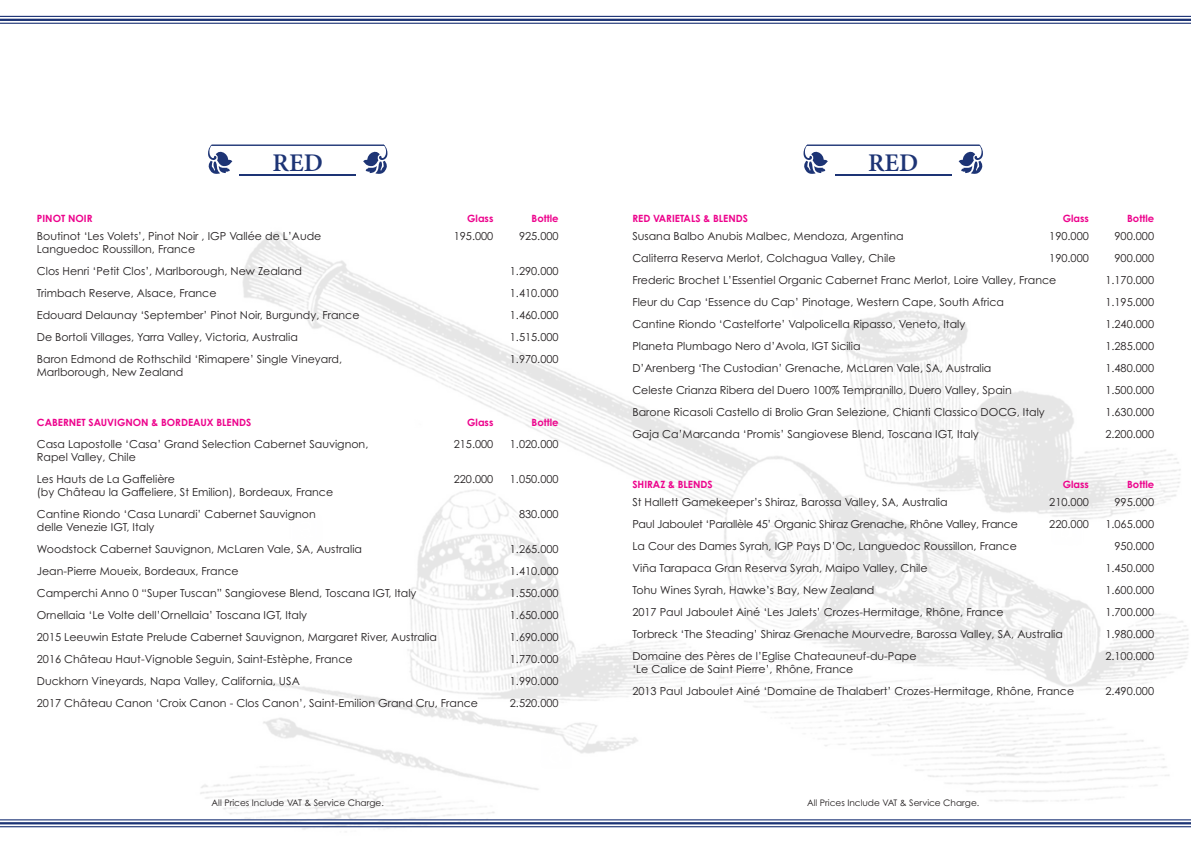
<style>
.page{position:relative;width:1191px;height:842px;background:#fff}
.page>*{position:absolute;margin:0;border:0;box-sizing:border-box;transform-origin:0 0}
.t1{font:600 25.5px "Minion Pro";color:#1d3475}
.t2{font:11px "Century Gothic Pro";color:#231f20}
.t3{font:11px "Century Gothic Pro";letter-spacing:-.02em;color:#231f20}
.t4{font:700 10px "Century Gothic Pro";color:#ed028c}
.t5{font:9px "Century Gothic Pro";color:#231f20}
</style>
<div class="page">
<img style="left:59px;top:231px;width:1132px;height:599px">
<hr style="left:0;top:16px;width:1191px;height:1px;background:#1d3475">
<hr style="left:0;top:19px;width:1191px;height:2px;background:#1d3475">
<hr style="left:0;top:23px;width:1191px;height:1px;background:#1d3475">
<hr style="left:0;top:819px;width:1191px;height:1px;background:#1d3475">
<hr style="left:0;top:822px;width:1191px;height:2px;background:#1d3475">
<hr style="left:0;top:826px;width:1191px;height:1px;background:#1d3475">
<svg style="left:803px;top:145px;width:180px;height:30px"></svg>
<hr style="left:835px;top:174px;width:116px;height:2px;background:#1d3475">
<svg style="left:208px;top:145px;width:180px;height:29px"></svg>
<hr style="left:239px;top:174px;width:117px;height:2px;background:#1d3475">
<p class="t1" style="left:273px;top:145px;width:52px">RED</p>
<p class="t1" style="left:868px;top:145px;width:52px">RED</p>
<p class="t4" style="left:37px;top:212px;width:57px">PINOT NOIR</p>
<p class="t4" style="left:467px;top:212px;width:28px">Glass</p>
<p class="t4" style="left:531px;top:212px;width:28px">Bottle</p>
<p class="t2" style="left:37px;top:229px;width:286px">Boutinot ‘Les Volets’, Pinot Noir , IGP Vallée de L’Aude</p>
<p class="t2" style="left:454px;top:229px;width:41px">195.000</p>
<p class="t2" style="left:519px;top:229px;width:41px">925.000</p>
<p class="t2" style="left:37px;top:242px;width:160px">Languedoc Roussillon, France</p>
<p class="t2" style="left:37px;top:264px;width:266px">Clos Henri ‘Petit Clos’, Marlborough, New Zealand</p>
<p class="t2" style="left:510px;top:264px;width:50px">1.290.000</p>
<p class="t2" style="left:37px;top:286px;width:181px">Trimbach Reserve, Alsace, France</p>
<p class="t2" style="left:510px;top:286px;width:50px">1.410.000</p>
<p class="t2" style="left:37px;top:308px;width:324px">Edouard Delaunay ‘September’ Pinot Noir, Burgundy, France</p>
<p class="t2" style="left:510px;top:308px;width:50px">1.460.000</p>
<p class="t2" style="left:37px;top:330px;width:262px">De Bortoli Villages, Yarra Valley, Victoria, Australia</p>
<p class="t2" style="left:510px;top:330px;width:50px">1.515.000</p>
<p class="t2" style="left:37px;top:352px;width:307px">Baron Edmond de Rothschild ‘Rimapere’ Single Vineyard,</p>
<p class="t2" style="left:510px;top:352px;width:50px">1.970.000</p>
<p class="t2" style="left:37px;top:365px;width:148px">Marlborough, New Zealand</p>
<p class="t4" style="left:37px;top:416px;width:216px">CABERNET SAUVIGNON &amp; BORDEAUX BLENDS</p>
<p class="t4" style="left:467px;top:416px;width:28px">Glass</p>
<p class="t4" style="left:531px;top:416px;width:28px">Bottle</p>
<p class="t2" style="left:37px;top:437px;width:333px">Casa Lapostolle ‘Casa’ Grand Selection Cabernet Sauvignon,</p>
<p class="t2" style="left:454px;top:437px;width:41px">215.000</p>
<p class="t2" style="left:510px;top:437px;width:50px">1.020.000</p>
<p class="t2" style="left:37px;top:450px;width:100px">Rapel Valley, Chile</p>
<p class="t2" style="left:37px;top:472px;width:140px">Les Hauts de La Gaffelière</p>
<p class="t2" style="left:454px;top:472px;width:41px">220.000</p>
<p class="t2" style="left:510px;top:472px;width:50px">1.050.000</p>
<p class="t2" style="left:37px;top:485px;width:298px">(by Château la Gaffeliere, St Emilion), Bordeaux, France</p>
<p class="t2" style="left:37px;top:507px;width:280px">Cantine Riondo ‘Casa Lunardi’ Cabernet Sauvignon</p>
<p class="t2" style="left:519px;top:507px;width:41px">830.000</p>
<p class="t2" style="left:37px;top:520px;width:119px">delle Venezie IGT, Italy</p>
<p class="t2" style="left:37px;top:542px;width:327px">Woodstock Cabernet Sauvignon, McLaren Vale, SA, Australia</p>
<p class="t2" style="left:510px;top:542px;width:50px">1.265.000</p>
<p class="t2" style="left:37px;top:564px;width:203px">Jean-Pierre Moueix, Bordeaux, France</p>
<p class="t2" style="left:510px;top:564px;width:50px">1.410.000</p>
<p class="t2" style="left:37px;top:586px;width:381px">Camperchi Anno 0 “Super Tuscan” Sangiovese Blend, Toscana IGT, Italy</p>
<p class="t2" style="left:510px;top:586px;width:50px">1.550.000</p>
<p class="t2" style="left:37px;top:608px;width:272px">Ornellaia ‘Le Volte dell’Ornellaia’ Toscana IGT, Italy</p>
<p class="t2" style="left:510px;top:608px;width:50px">1.650.000</p>
<p class="t2" style="left:37px;top:630px;width:401px">2015 Leeuwin Estate Prelude Cabernet Sauvignon, Margaret River, Australia</p>
<p class="t2" style="left:510px;top:630px;width:50px">1.690.000</p>
<p class="t2" style="left:37px;top:652px;width:317px">2016 Château Haut-Vignoble Seguin, Saint-Estèphe, France</p>
<p class="t2" style="left:510px;top:652px;width:50px">1.770.000</p>
<p class="t2" style="left:37px;top:674px;width:264px">Duckhorn Vineyards, Napa Valley, California, USA</p>
<p class="t2" style="left:510px;top:674px;width:50px">1.990.000</p>
<p class="t2" style="left:37px;top:696px;width:443px">2017 Château Canon ‘Croix Canon - Clos Canon’, Saint-Emilion Grand Cru, France</p>
<p class="t2" style="left:510px;top:696px;width:50px">2.520.000</p>
<p class="t4" style="left:632px;top:212px;width:117px">RED VARIETALS &amp; BLENDS</p>
<p class="t4" style="left:1062px;top:212px;width:28px">Glass</p>
<p class="t4" style="left:1127px;top:212px;width:28px">Bottle</p>
<p class="t2" style="left:632px;top:229px;width:273px">Susana Balbo Anubis Malbec, Mendoza, Argentina</p>
<p class="t2" style="left:1049px;top:229px;width:41px">190.000</p>
<p class="t2" style="left:1114px;top:229px;width:41px">900.000</p>
<p class="t2" style="left:632px;top:251px;width:265px">Caliterra Reserva Merlot, Colchagua Valley, Chile</p>
<p class="t2" style="left:1049px;top:251px;width:41px">190.000</p>
<p class="t2" style="left:1114px;top:251px;width:41px">900.000</p>
<p class="t2" style="left:632px;top:273px;width:425px">Frederic Brochet L’Essentiel Organic Cabernet Franc Merlot, Loire Valley, France</p>
<p class="t2" style="left:1105px;top:273px;width:50px">1.170.000</p>
<p class="t2" style="left:632px;top:295px;width:373px">Fleur du Cap ‘Essence du Cap’ Pinotage, Western Cape, South Africa</p>
<p class="t2" style="left:1105px;top:295px;width:50px">1.195.000</p>
<p class="t2" style="left:632px;top:317px;width:334px">Cantine Riondo ‘Castelforte’ Valpolicella Ripasso, Veneto, Italy</p>
<p class="t2" style="left:1105px;top:317px;width:50px">1.240.000</p>
<p class="t2" style="left:632px;top:339px;width:230px">Planeta Plumbago Nero d’Avola, IGT Sicilia</p>
<p class="t2" style="left:1105px;top:339px;width:50px">1.285.000</p>
<p class="t2" style="left:632px;top:361px;width:361px">D’Arenberg ‘The Custodian’ Grenache, McLaren Vale, SA, Australia</p>
<p class="t2" style="left:1105px;top:361px;width:50px">1.480.000</p>
<p class="t2" style="left:632px;top:383px;width:381px">Celeste Crianza Ribera del Duero 100% Tempranillo, Duero Valley, Spain</p>
<p class="t2" style="left:1105px;top:383px;width:50px">1.500.000</p>
<p class="t2" style="left:632px;top:405px;width:414px">Barone Ricasoli Castello di Brolio Gran Selezione, Chianti Classico DOCG, Italy</p>
<p class="t2" style="left:1105px;top:405px;width:50px">1.630.000</p>
<p class="t2" style="left:632px;top:427px;width:348px">Gaja Ca’Marcanda ‘Promis’ Sangiovese Blend, Toscana IGT, Italy</p>
<p class="t2" style="left:1105px;top:427px;width:50px">2.200.000</p>
<p class="t4" style="left:632px;top:478px;width:82px">SHIRAZ &amp; BLENDS</p>
<p class="t4" style="left:1062px;top:478px;width:28px">Glass</p>
<p class="t4" style="left:1127px;top:478px;width:28px">Bottle</p>
<p class="t2" style="left:632px;top:495px;width:317px">St Hallett Gamekeeper’s Shiraz, Barossa Valley, SA, Australia</p>
<p class="t2" style="left:1049px;top:495px;width:41px">210.000</p>
<p class="t2" style="left:1114px;top:495px;width:41px">995.000</p>
<p class="t3" style="left:632px;top:517px;width:387px">Paul Jaboulet ‘Parallèle 45’ Organic Shiraz Grenache, Rhône Valley, France</p>
<p class="t2" style="left:1049px;top:517px;width:41px">220.000</p>
<p class="t2" style="left:1105px;top:517px;width:50px">1.065.000</p>
<p class="t2" style="left:632px;top:539px;width:386px">La Cour des Dames Syrah, IGP Pays D’Oc, Languedoc Roussillon, France</p>
<p class="t2" style="left:1114px;top:539px;width:41px">950.000</p>
<p class="t2" style="left:632px;top:561px;width:297px">Viña Tarapaca Gran Reserva Syrah, Maipo Valley, Chile</p>
<p class="t2" style="left:1105px;top:561px;width:50px">1.450.000</p>
<p class="t2" style="left:632px;top:583px;width:244px">Tohu Wines Syrah, Hawke’s Bay, New Zealand</p>
<p class="t2" style="left:1105px;top:583px;width:50px">1.600.000</p>
<p class="t2" style="left:632px;top:605px;width:372px">2017 Paul Jaboulet Ainé ‘Les Jalets’ Crozes-Hermitage, Rhône, France</p>
<p class="t2" style="left:1105px;top:605px;width:50px">1.700.000</p>
<p class="t2" style="left:632px;top:627px;width:432px">Torbreck ‘The Steading’ Shiraz Grenache Mourvedre, Barossa Valley, SA, Australia</p>
<p class="t2" style="left:1105px;top:627px;width:50px">1.980.000</p>
<p class="t2" style="left:632px;top:649px;width:286px">Domaine des Pères de l’Eglise Chateauneuf-du-Pape</p>
<p class="t2" style="left:1105px;top:649px;width:50px">2.100.000</p>
<p class="t2" style="left:632px;top:662px;width:222px">‘Le Calice de Saint Pierre’, Rhône, France</p>
<p class="t2" style="left:632px;top:684px;width:443px">2013 Paul Jaboulet Ainé ‘Domaine de Thalabert’ Crozes-Hermitage, Rhône, France</p>
<p class="t2" style="left:1105px;top:684px;width:50px">2.490.000</p>
<p class="t5" style="left:212px;top:797px;width:174px">All Prices Include VAT &amp; Service Charge.</p>
<p class="t5" style="left:807px;top:797px;width:174px">All Prices Include VAT &amp; Service Charge.</p>
</div>
